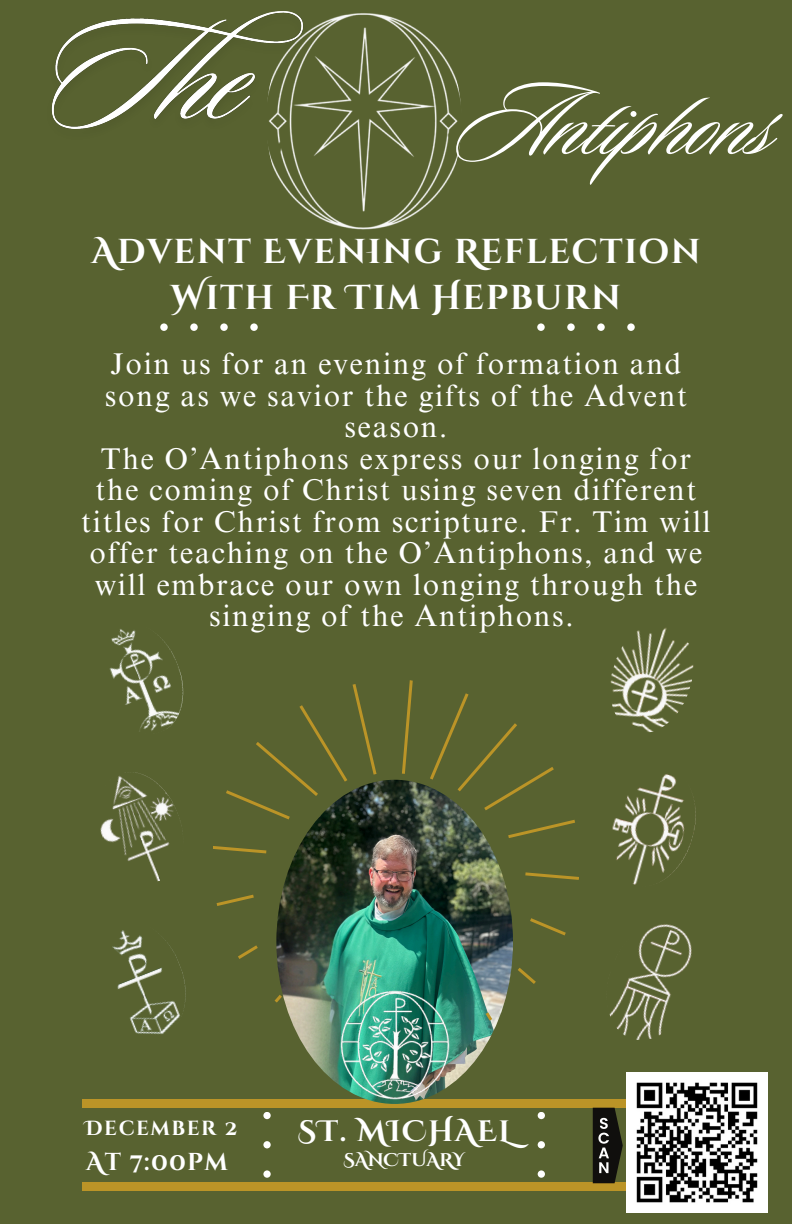
<style>
.page{position:relative;width:792px;height:1224px;background:#586230}
.page>*{position:absolute;margin:0;border:0;box-sizing:border-box;transform-origin:0 0}
.t1{font:105.1px "Sloop Script Pro";color:#fff}
.t2{font:700 34.5px/45.8px "Cinzel Decorative";letter-spacing:.04em;color:#fff;text-align:center}
.t3{font:30px/31.5px "Times NRMT Pro";letter-spacing:.055em;color:#fff;text-align:center}
.t4{font:700 29.4px "Cinzel Decorative";letter-spacing:.055em;color:#fff}
.t5{font:700 24.4px "Cinzel Decorative";letter-spacing:.055em;color:#fff}
.t6{font:700 20.4px "Cinzel Decorative";letter-spacing:.075em;color:#fff}
.t7{font:700 18.3px "Cinzel Decorative";color:#fff}
</style>
<div class="page">
<div style="left:263px;top:1170px;width:8px;height:8px;background:#fff;border-radius:50%"></div>
<div style="left:263px;top:1141px;width:8px;height:7px;background:#fff;border-radius:50%"></div>
<div style="left:263px;top:1112px;width:8px;height:7px;background:#fff;border-radius:50%"></div>
<div style="left:538px;top:1170px;width:7px;height:8px;background:#fff;border-radius:50%"></div>
<div style="left:538px;top:1141px;width:7px;height:7px;background:#fff;border-radius:50%"></div>
<div style="left:538px;top:1112px;width:7px;height:7px;background:#fff;border-radius:50%"></div>
<div style="left:83px;top:1099px;width:643px;height:9px;background:#bb9427"></div>
<div style="left:83px;top:1182px;width:643px;height:9px;background:#bb9427"></div>
<div style="left:537px;top:323px;width:8px;height:8px;background:#fff;border-radius:50%"></div>
<div style="left:567px;top:323px;width:8px;height:8px;background:#fff;border-radius:50%"></div>
<div style="left:597px;top:323px;width:8px;height:8px;background:#fff;border-radius:50%"></div>
<div style="left:627px;top:323px;width:8px;height:8px;background:#fff;border-radius:50%"></div>
<div style="left:160px;top:323px;width:8px;height:8px;background:#fff;border-radius:50%"></div>
<div style="left:190px;top:323px;width:8px;height:8px;background:#fff;border-radius:50%"></div>
<div style="left:220px;top:323px;width:8px;height:8px;background:#fff;border-radius:50%"></div>
<div style="left:250px;top:323px;width:8px;height:8px;background:#fff;border-radius:50%"></div>
<img style="left:276px;top:780px;width:237px;height:324px;border-radius:50%">
<img style="left:278px;top:177px;width:172px;height:76px">
<img style="left:112px;top:930px;width:74px;height:105px">
<img style="left:100px;top:772px;width:82px;height:110px">
<img style="left:609px;top:924px;width:83px;height:116px">
<img style="left:612px;top:774px;width:84px;height:111px">
<img style="left:109px;top:629px;width:75px;height:103px">
<img style="left:610px;top:628px;width:84px;height:105px">
<img style="left:337px;top:983px;width:115px;height:121px;border-radius:50%">
<img style="left:627px;top:1072px;width:140px;height:141px">
<svg style="left:518px;top:968px;width:18px;height:16px"></svg>
<svg style="left:486px;top:1012px;width:6px;height:9px"></svg>
<svg style="left:530px;top:918px;width:36px;height:17px"></svg>
<svg style="left:430px;top:693px;width:124px;height:117px"></svg>
<svg style="left:508px;top:820px;width:67px;height:18px"></svg>
<svg style="left:525px;top:872px;width:54px;height:8px"></svg>
<svg style="left:238px;top:945px;width:20px;height:14px"></svg>
<svg style="left:275px;top:995px;width:7px;height:8px"></svg>
<svg style="left:217px;top:895px;width:37px;height:11px"></svg>
<svg style="left:353px;top:684px;width:24px;height:91px"></svg>
<svg style="left:402px;top:680px;width:11px;height:94px"></svg>
<svg style="left:226px;top:705px;width:121px;height:114px"></svg>
<svg style="left:213px;top:846px;width:53px;height:7px"></svg>
<svg style="left:593px;top:1108px;width:30px;height:75px"></svg>
<img style="left:51px;top:11px;width:410px;height:166px">
<h4 class="t1" style="left:457px;top:69px;width:318px">Antiphons</h4>
<h6 class="t2" style="left:91px;top:230px;width:611px">Advent Evening Reflection<br>With Fr Tim Hepburn</h6>
<p class="t3" style="left:81px;top:352px;width:631px">Join us for an evening of formation and song as we savior the gifts of the Advent season.<br>The O’Antiphons express our longing for the coming of Christ using seven different titles for Christ from scripture. Fr. Tim will offer teaching on the O’Antiphons, and we will embrace our own longing through the singing of the Antiphons.</p>
<p class="t6" style="left:85px;top:1116px;width:154px">December 2</p>
<p class="t5" style="left:86px;top:1146px;width:143px">At 7:00pm</p>
<p class="t4" style="left:298px;top:1113px;width:232px">ST. MICHAEL</p>
<p class="t7" style="left:343px;top:1148px;width:123px">SANCTUARY</p>
</div>
